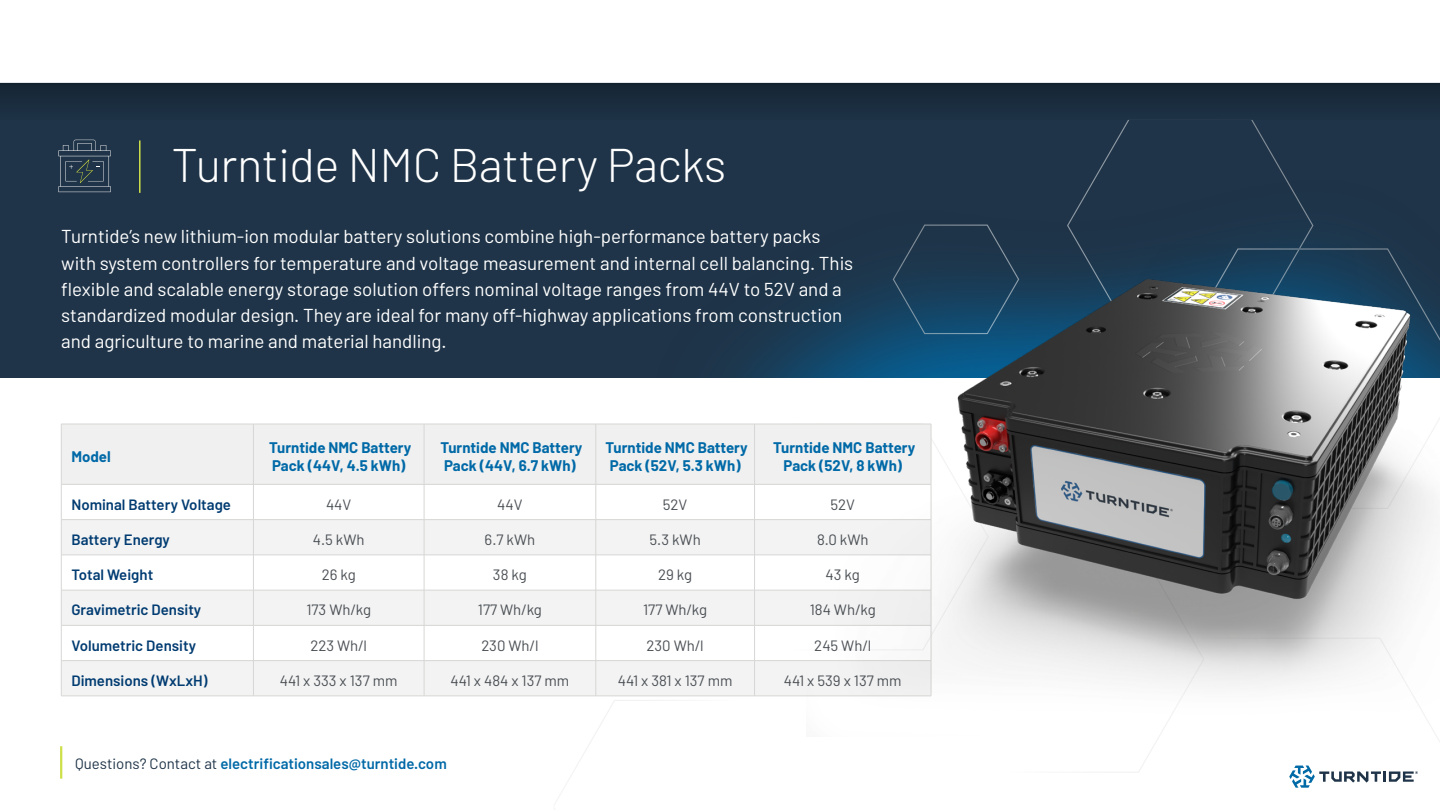
<style>
.page{position:relative;width:1440px;height:810px;background:#fff}
.page>*{position:absolute;margin:0;border:0;box-sizing:border-box;transform-origin:0 0}
.t1{font:300 47.25px "Barlow";letter-spacing:-.01em;color:#fff}
.t2{font:18.75px/26.2px "Barlow";color:#fff}
.t3{font:15px "Barlow";color:#4a4f54}
.t4{font:700 15px/18px "Barlow";color:#0069a7}
.t5{font:600 15px "Barlow";color:#003b71}
.t6{font:600 15px "Barlow";color:#0069a7}
.s1{font-weight:400;color:#1f3448}
</style>
<div class="page">
<hr style="left:60px;top:746px;width:2px;height:33px;background:#cddf4a">
<div style="left:0;top:83px;width:1439px;height:295px;background:#1f3448"></div>
<img style="left:741px;top:120px;width:699px;height:258px">
<hr style="left:139px;top:140px;width:2px;height:53px;background:#cddf4a">
<svg style="left:58px;top:140px;width:53px;height:52px"></svg>
<img style="left:1289px;top:737px;width:151px;height:51px">
<img style="left:893px;top:225px;width:126px;height:19px">
<img style="left:1067px;top:120px;width:246px;height:124px">
<div style="left:0;top:83px;width:1440px;height:37px;background:#1a2b3d"></div>
<div style="left:62px;top:425px;width:744px;height:59px;background:#f0f0f0"></div>
<svg style="left:62px;top:521px;width:744px;height:175px;fill:#f3f3f3"></svg>
<hr style="left:596px;top:484px;width:1px;height:36px;background:#d6d7d5">
<hr style="left:754px;top:484px;width:1px;height:36px;background:#d6d7d5">
<hr style="left:596px;top:520px;width:1px;height:35px;background:#d6d7d5">
<hr style="left:754px;top:520px;width:1px;height:35px;background:#d6d7d5">
<hr style="left:596px;top:555px;width:1px;height:35px;background:#d6d7d5">
<hr style="left:754px;top:555px;width:1px;height:35px;background:#d6d7d5">
<hr style="left:596px;top:590px;width:1px;height:35px;background:#d6d7d5">
<hr style="left:754px;top:590px;width:1px;height:35px;background:#d6d7d5">
<hr style="left:596px;top:625px;width:1px;height:36px;background:#d6d7d5">
<hr style="left:754px;top:625px;width:1px;height:36px;background:#d6d7d5">
<hr style="left:596px;top:661px;width:1px;height:35px;background:#d6d7d5">
<hr style="left:754px;top:661px;width:1px;height:35px;background:#d6d7d5">
<hr style="left:61px;top:520px;width:192px;height:1px;background:#d6d7d5">
<hr style="left:61px;top:590px;width:192px;height:1px;background:#d6d7d5">
<hr style="left:253px;top:590px;width:171px;height:1px;background:#d6d7d5">
<hr style="left:424px;top:590px;width:172px;height:1px;background:#d6d7d5">
<hr style="left:596px;top:590px;width:159px;height:1px;background:#d6d7d5">
<hr style="left:755px;top:590px;width:176px;height:1px;background:#d6d7d5">
<hr style="left:424px;top:484px;width:1px;height:36px;background:#d6d7d5">
<hr style="left:424px;top:520px;width:1px;height:35px;background:#d6d7d5">
<hr style="left:424px;top:555px;width:1px;height:35px;background:#d6d7d5">
<hr style="left:424px;top:590px;width:1px;height:35px;background:#d6d7d5">
<hr style="left:424px;top:625px;width:1px;height:36px;background:#d6d7d5">
<hr style="left:424px;top:661px;width:1px;height:35px;background:#d6d7d5">
<hr style="left:253px;top:520px;width:171px;height:1px;background:#d6d7d5">
<hr style="left:424px;top:520px;width:172px;height:1px;background:#d6d7d5">
<hr style="left:596px;top:520px;width:159px;height:1px;background:#d6d7d5">
<hr style="left:755px;top:520px;width:176px;height:1px;background:#d6d7d5">
<hr style="left:253px;top:555px;width:171px;height:1px;background:#d6d7d5">
<hr style="left:424px;top:555px;width:172px;height:1px;background:#d6d7d5">
<hr style="left:596px;top:555px;width:159px;height:1px;background:#d6d7d5">
<hr style="left:755px;top:555px;width:176px;height:1px;background:#d6d7d5">
<hr style="left:61px;top:555px;width:192px;height:1px;background:#d6d7d5">
<hr style="left:61px;top:625px;width:192px;height:1px;background:#d6d7d5">
<hr style="left:61px;top:661px;width:192px;height:1px;background:#d6d7d5">
<hr style="left:253px;top:625px;width:171px;height:1px;background:#d6d7d5">
<hr style="left:424px;top:625px;width:172px;height:1px;background:#d6d7d5">
<hr style="left:596px;top:625px;width:159px;height:1px;background:#d6d7d5">
<hr style="left:755px;top:625px;width:176px;height:1px;background:#d6d7d5">
<hr style="left:61px;top:484px;width:192px;height:1px;background:#d6d7d5">
<hr style="left:253px;top:484px;width:171px;height:1px;background:#d6d7d5">
<hr style="left:424px;top:484px;width:172px;height:1px;background:#d6d7d5">
<hr style="left:596px;top:484px;width:159px;height:1px;background:#d6d7d5">
<hr style="left:755px;top:484px;width:176px;height:1px;background:#d6d7d5">
<hr style="left:253px;top:484px;width:1px;height:36px;background:#d6d7d5">
<hr style="left:253px;top:520px;width:1px;height:35px;background:#d6d7d5">
<hr style="left:253px;top:555px;width:1px;height:35px;background:#d6d7d5">
<hr style="left:253px;top:590px;width:1px;height:35px;background:#d6d7d5">
<hr style="left:253px;top:625px;width:1px;height:36px;background:#d6d7d5">
<hr style="left:253px;top:661px;width:1px;height:35px;background:#d6d7d5">
<hr style="left:253px;top:661px;width:171px;height:1px;background:#d6d7d5">
<hr style="left:424px;top:661px;width:172px;height:1px;background:#d6d7d5">
<hr style="left:596px;top:661px;width:159px;height:1px;background:#d6d7d5">
<hr style="left:755px;top:661px;width:176px;height:1px;background:#d6d7d5">
<hr style="left:61px;top:484px;width:1px;height:36px;background:#d6d7d5">
<hr style="left:61px;top:520px;width:1px;height:35px;background:#d6d7d5">
<hr style="left:61px;top:555px;width:1px;height:35px;background:#d6d7d5">
<hr style="left:61px;top:590px;width:1px;height:35px;background:#d6d7d5">
<hr style="left:61px;top:625px;width:1px;height:36px;background:#d6d7d5">
<hr style="left:61px;top:661px;width:1px;height:35px;background:#d6d7d5">
<hr style="left:61px;top:696px;width:192px;height:1px;background:#d6d7d5">
<hr style="left:253px;top:696px;width:171px;height:1px;background:#d6d7d5">
<hr style="left:424px;top:696px;width:172px;height:1px;background:#d6d7d5">
<hr style="left:596px;top:696px;width:159px;height:1px;background:#d6d7d5">
<hr style="left:755px;top:696px;width:176px;height:1px;background:#d6d7d5">
<hr style="left:61px;top:424px;width:1px;height:60px;background:#d6d7d5">
<hr style="left:61px;top:424px;width:192px;height:1px;background:#d6d7d5">
<hr style="left:253px;top:424px;width:171px;height:1px;background:#d6d7d5">
<hr style="left:424px;top:424px;width:172px;height:1px;background:#d6d7d5">
<hr style="left:596px;top:424px;width:159px;height:1px;background:#d6d7d5">
<hr style="left:755px;top:424px;width:176px;height:1px;background:#d6d7d5">
<hr style="left:253px;top:424px;width:1px;height:60px;background:#d6d7d5">
<hr style="left:424px;top:424px;width:1px;height:60px;background:#d6d7d5">
<hr style="left:596px;top:424px;width:1px;height:60px;background:#d6d7d5">
<hr style="left:754px;top:424px;width:1px;height:60px;background:#d6d7d5">
<img style="left:806px;top:244px;width:634px;height:493px">
<h1 class="t1" style="left:172px;top:136px;width:557px">Turntide NMC Battery Packs</h1>
<p class="t2" style="left:61px;top:223px;width:794px">Turntide’s new lithium-ion modular battery solutions combine high-performance battery packs with system controllers for temperature and voltage measurement and internal cell balancing. This flexible and scalable energy storage solution offers nominal voltage ranges from 44V to 52V and a standardized modular design. They are ideal for many off-highway applications from construction and agriculture to marine and material handling.</p>
<p class="t2" style="left:61px;top:223px;width:489px">O range of highly flex ble inverters re perfec for low voltage electrification applications in a wide array of industries. They al include air-cooling and built-in controller functionality that acts as a vehicle control unit.</p>
<p class="t4" style="left:71px;top:446px;width:41px">Model</p>
<p class="t4" style="left:269px;top:437px;width:144px">Turntide NMC Battery<br>Pack (44V, 4.5 kWh)</p>
<p class="t4" style="left:440px;top:437px;width:144px">Turntide NMC Battery<br>Pack (44V, 6.7 kWh)</p>
<p class="t4" style="left:606px;top:437px;width:144px">Turntide NMC Battery<br>Pack (52V, 5.3 kWh)</p>
<p class="t4" style="left:773px;top:437px;width:144px;text-align:center">Turntide NMC Battery<br>Pack (52V, 8 kWh)</p>
<p class="t5" style="left:71px;top:495px;width:161px">Nominal Battery Voltage</p>
<p class="t3" style="left:326px;top:495px;width:27px">44V</p>
<p class="t3" style="left:497px;top:495px;width:27px">44V</p>
<p class="t3" style="left:663px;top:495px;width:26px">52V</p>
<p class="t3" style="left:830px;top:495px;width:26px">52V</p>
<p class="t5" style="left:71px;top:530px;width:100px">Battery Energy</p>
<p class="t3" style="left:313px;top:530px;width:53px">4.5 kWh</p>
<p class="t3" style="left:485px;top:530px;width:52px">6.7 kWh</p>
<p class="t3" style="left:650px;top:530px;width:53px">5.3 kWh</p>
<p class="t3" style="left:817px;top:530px;width:53px">8.0 kWh</p>
<p class="t5" style="left:71px;top:565px;width:83px">Total Weight</p>
<p class="t3" style="left:322px;top:565px;width:36px">26 kg</p>
<p class="t3" style="left:493px;top:565px;width:35px">38 kg</p>
<p class="t3" style="left:658px;top:565px;width:36px">29 kg</p>
<p class="t3" style="left:826px;top:565px;width:36px">43 kg</p>
<p class="t5" style="left:71px;top:601px;width:131px">Gravimetric Density</p>
<p class="t3" style="left:306px;top:601px;width:66px">173 Wh/kg</p>
<p class="t3" style="left:478px;top:601px;width:66px">177 Wh/kg</p>
<p class="t3" style="left:643px;top:601px;width:66px">177 Wh/kg</p>
<p class="t3" style="left:810px;top:601px;width:68px">184 Wh/kg</p>
<p class="t5" style="left:71px;top:636px;width:126px">Volumetric Density</p>
<p class="t3" style="left:310px;top:636px;width:58px">223 Wh/l</p>
<p class="t3" style="left:481px;top:636px;width:59px">230 Wh/l</p>
<p class="t3" style="left:647px;top:636px;width:59px">230 Wh/l</p>
<p class="t3" style="left:814px;top:636px;width:58px">245 Wh/l</p>
<p class="t5" style="left:71px;top:671px;width:138px">Dimensions (WxLxH)</p>
<p class="t3" style="left:280px;top:671px;width:119px">441 x 333 x 137 mm</p>
<p class="t3" style="left:451px;top:671px;width:120px">441 x 484 x 137 mm</p>
<p class="t3" style="left:618px;top:671px;width:116px">441 x 381 x 137 mm</p>
<p class="t3" style="left:784px;top:671px;width:119px">441 x 539 x 137 mm</p>
<p class="t6" style="left:75px;top:754px;width:373px"><span class="s1">Questions? Contact at</span> electrificationsales@turntide.com</p>
</div>
